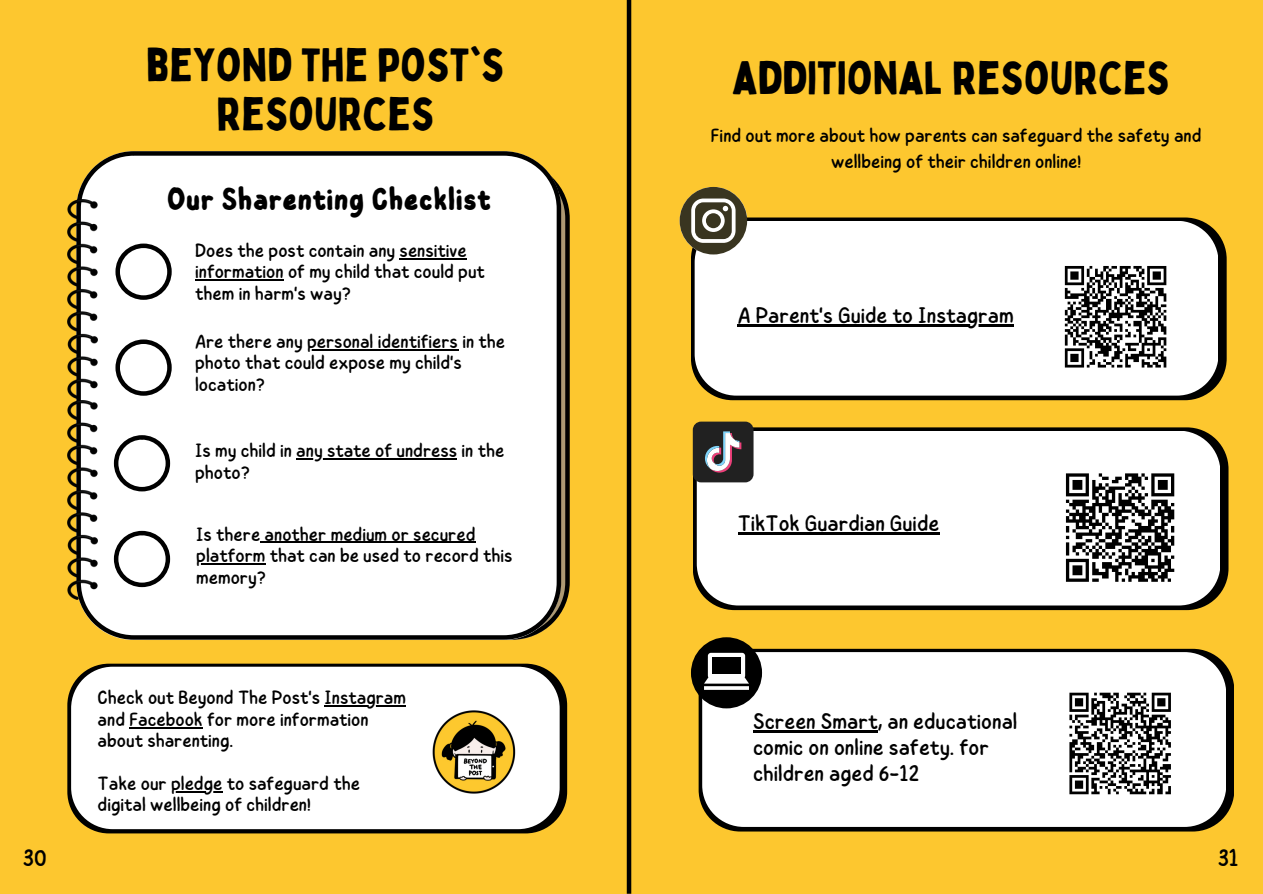
<style>
.page{position:relative;width:1263px;height:894px;background:#fff}
.page>*{position:absolute;margin:0;border:0;box-sizing:border-box;transform-origin:0 0}
.t1{font:45.75px/48.3px "Bobby Jones";color:#000;text-align:center}
.t2{font:700 31.65px "Childos Arabic";color:#000}
.t3{font:24px "Childos Arabic";color:#000}
.t4{font:22.5px/25.8px "Childos Arabic";color:#000}
.t5{font:19.2px/21.3px "Childos Arabic";color:#000}
.s1{font-family:"Bobby Jones";font-size:26.7px;color:#fff}
</style>
<div class="page">
<div style="left:0;top:0;width:1263px;height:893px;background:#fdc72f"></div>
<hr style="left:627px;top:0;width:4px;height:893px;background:#000">
<div style="left:76px;top:151px;width:485px;height:488px;background:#fff"></div>
<svg style="left:115px;top:243px;width:57px;height:57px;background:#c5c5c5"></svg>
<svg style="left:115px;top:339px;width:57px;height:56px;background:#c5c5c5"></svg>
<svg style="left:114px;top:435px;width:56px;height:56px;background:#c3c3c3"></svg>
<svg style="left:114px;top:530px;width:56px;height:57px;background:#c4c4c4"></svg>
<svg style="left:691px;top:217px;width:535px;height:183px;background:#332b13"></svg>
<div style="left:695px;top:221px;width:523px;height:174px;background:#fff"></div>
<svg style="left:693px;top:427px;width:535px;height:183px;background:#322a11"></svg>
<div style="left:697px;top:430px;width:523px;height:175px;background:#fff"></div>
<div style="left:1059px;top:466px;width:122px;height:122px;background:#fff"></div>
<svg style="left:1065px;top:473px;width:110px;height:109px"></svg>
<div style="left:1059px;top:260px;width:113px;height:113px;background:#fff"></div>
<svg style="left:1064px;top:266px;width:103px;height:102px"></svg>
<svg style="left:699px;top:648px;width:535px;height:183px;background:#42381d"></svg>
<div style="left:702px;top:652px;width:523px;height:174px;background:#fff"></div>
<div style="left:1064px;top:687px;width:112px;height:112px;background:#fff"></div>
<svg style="left:1069px;top:692px;width:102px;height:103px"></svg>
<div style="left:693px;top:421px;width:60px;height:61px;background:#212121;border-radius:8px"></div>
<svg style="left:705px;top:431px;width:36px;height:41px"></svg>
<svg style="left:680px;top:187px;width:67px;height:67px;background:#837956"></svg>
<svg style="left:691px;top:637px;width:71px;height:71px;background:#675f4a"></svg>
<div style="left:712px;top:657px;width:29px;height:17px;background:#000"></div>
<img style="left:67px;top:199px;width:31px;height:199px">
<hr style="left:400px;top:258px;width:67px;height:1px;background:#000">
<hr style="left:195px;top:279px;width:89px;height:2px;background:#000">
<hr style="left:307px;top:349px;width:151px;height:1px;background:#000">
<hr style="left:296px;top:458px;width:161px;height:1px;background:#000">
<hr style="left:260px;top:541px;width:215px;height:2px;background:#000">
<hr style="left:196px;top:563px;width:69px;height:1px;background:#000">
<hr style="left:738px;top:532px;width:201px;height:2px;background:#000">
<hr style="left:738px;top:324px;width:276px;height:2px;background:#000">
<hr style="left:753px;top:730px;width:125px;height:2px;background:#000">
<img style="left:67px;top:400px;width:31px;height:199px">
<svg style="left:67px;top:663px;width:500px;height:170px;background:#29251b"></svg>
<div style="left:71px;top:666px;width:489px;height:162px;background:#fff;border-radius:42px"></div>
<hr style="left:325px;top:705px;width:81px;height:1px;background:#000">
<hr style="left:129px;top:726px;width:74px;height:1px;background:#000">
<hr style="left:171px;top:790px;width:51px;height:2px;background:#000">
<img style="left:432px;top:710px;width:84px;height:84px">
<h1 class="t1" style="left:146px;top:40px;width:360px">BEYOND THE POST'S<br>RESOURCES</h1>
<h2 class="t2" style="left:167px;top:177px;width:326px">Our Sharenting Checklist</h2>
<p class="t5" style="left:195px;top:240px;width:291px">Does the post contain any sensitive information of my child that could put them in harm's way?</p>
<p class="t5" style="left:195px;top:331px;width:312px">Are there any personal identifiers in the photo that could expose my child's location?</p>
<p class="t5" style="left:195px;top:440px;width:311px">Is my child in any state of undress in the photo?</p>
<p class="t5" style="left:196px;top:523px;width:318px">Is there another medium or secured platform that can be used to record this memory?</p>
<p class="t5" style="left:98px;top:687px;width:310px">Check out Beyond The Post's Instagram and Facebook for more information about sharenting.</p>
<p class="t5" style="left:98px;top:772px;width:264px">Take our pledge to safeguard the digital wellbeing of children!</p>
<h1 class="t1" style="left:732px;top:53px;width:439px">ADDITIONAL RESOURCES</h1>
<p class="t5" style="left:711px;top:123px;width:492px;line-height:25.8px;text-align:center">Find out more about how parents can safeguard the safety and wellbeing of their children online!</p>
<p class="t4" style="left:722px;top:303px;width:294px"><span class="s1">1</span> A Parent's Guide to Instagram</p>
<p class="t4" style="left:720px;top:511px;width:220px"><span class="s1">2</span> TikTok Guardian Guide</p>
<p class="t4" style="left:753px;top:708px;width:266px">Screen Smart, an educational comic on online safety. for children aged 6-12</p>
<p class="t3" style="left:23px;top:840px;width:25px">30</p>
<p class="t3" style="left:1218px;top:840px;width:23px">31</p>
</div>
